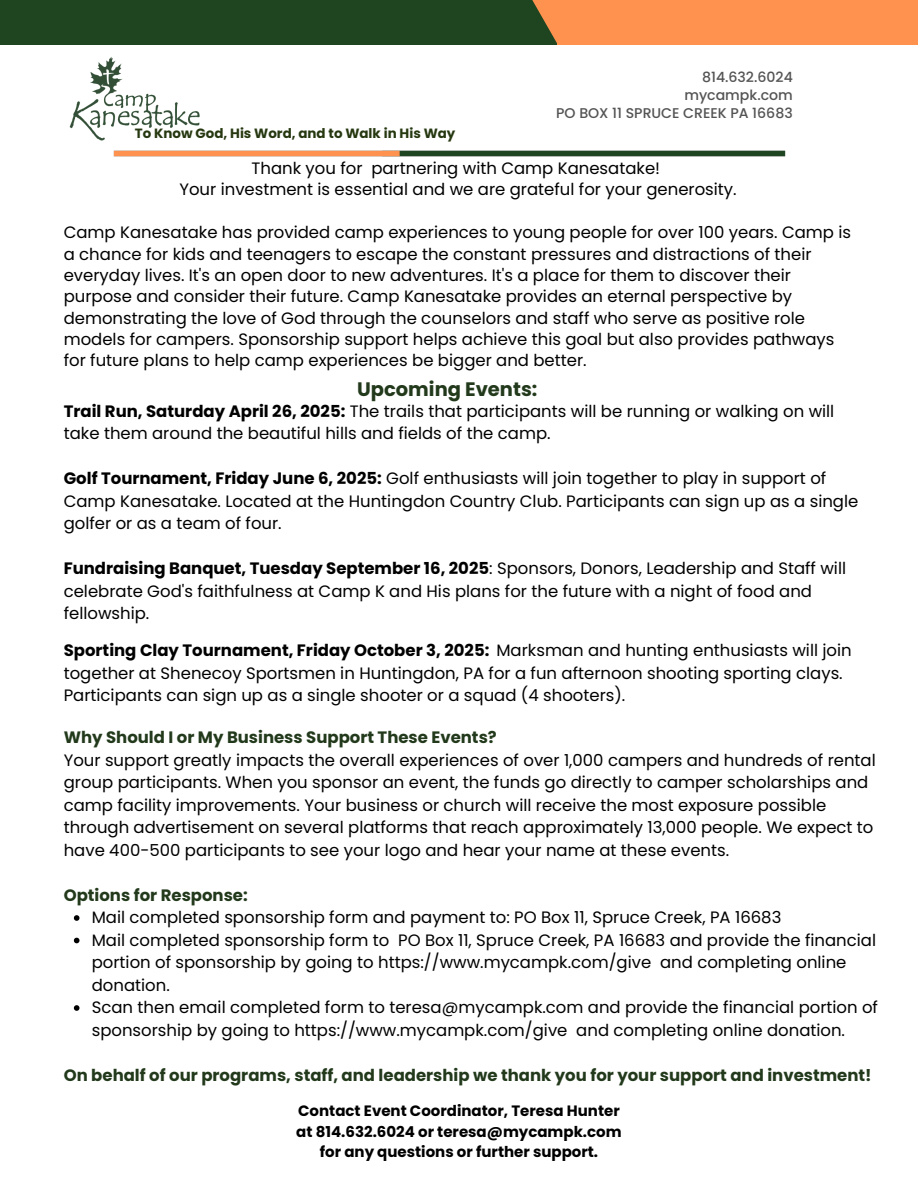
<style>
.page{position:relative;width:918px;height:1188px;background:#fff}
.page>*{position:absolute;margin:0;border:0;box-sizing:border-box;transform-origin:0 0}
.t1{font:700 19.5px "Poppins";color:#223a1b}
.t2{font:16.5px/22.5px "Poppins";color:#000}
.t3{font:700 16.5px "Poppins";color:#223a1b}
.t4{font:700 15px/20.2px "Poppins";color:#000;text-align:center}
.t5{font:500 14.1px "Poppins";color:#545454}
.t6{font:700 13.35px "Poppins";color:#263810}
.s1{font-weight:700}
.s2{font-weight:700;color:#223a1b}
</style>
<div class="page">
<img style="left:113px;top:150px;width:673px;height:7px">
<div style="left:0;top:0;width:811px;height:44px;background:#1c421e"></div>
<div style="left:557px;top:0;width:361px;height:44px;background:#ff914d"></div>
<svg style="left:532px;top:0;width:25px;height:43px"></svg>
<img style="left:69px;top:57px;width:131px;height:84px">
<svg style="left:74px;top:915px;width:5px;height:6px"></svg>
<svg style="left:74px;top:938px;width:5px;height:5px"></svg>
<svg style="left:74px;top:1005px;width:5px;height:6px"></svg>
<h3 class="t6" style="left:135px;top:124px;width:322px">To Know God, His Word, and to Walk in His Way</h3>
<p class="t5" style="left:702px;top:68px;width:92px">814.632.6024</p>
<p class="t5" style="left:684px;top:86px;width:110px">mycampk.com</p>
<p class="t5" style="left:556px;top:104px;width:238px">PO BOX 11 SPRUCE CREEK PA 16683</p>
<p class="t2" style="left:179px;top:158px;width:559px;line-height:21.3px;text-align:center">Thank you for partnering with Camp Kanesatake!<br>Your investment is essential and we are grateful for your generosity.</p>
<p class="t2" style="left:64px;top:222px;width:789px;line-height:21.3px">Camp Kanesatake has provided camp experiences to young people for over 100 years. Camp is a chance for kids and teenagers to escape the constant pressures and distractions of their everyday lives. It's an open door to new adventures. It's a place for them to discover their purpose and consider their future. Camp Kanesatake provides an eternal perspective by demonstrating the love of God through the counselors and staff who serve as positive role models for campers. Sponsorship support helps achieve this goal but also provides pathways for future plans to help camp experiences be bigger and better.</p>
<p class="t2" style="left:64px;top:400px;width:772px"><span class="s1">Trail Run, Saturday April 26, 2025:</span> The trails that participants will be running or walking on will take them around the beautiful hills and fields of the camp.</p>
<h3 class="t2" style="left:64px;top:467px;width:796px"><span class="s1">Golf Tournament, Friday June 6, 2025:</span> Golf enthusiasts will join together to play in support of<br>Camp Kanesatake. Located at the Huntingdon Country Club. Participants can sign up as a single golfer or as a team of four.</h3>
<h3 class="t2" style="left:64px;top:557px;width:784px"><span class="s1">Fundraising Banquet, Tuesday September 16, 2025</span>: Sponsors, Donors, Leadership and Staff will celebrate God's faithfulness at Camp K and His plans for the future with a night of food and fellowship.</h3>
<h1 class="t2" style="left:64px;top:639px;width:790px"><span class="s1">Sporting Clay Tournament, Friday October 3, 2025:</span> Marksman and hunting enthusiasts will join together at Shenecoy Sportsmen in Huntingdon, PA for a fun afternoon shooting sporting clays.<br>Participants can sign up as a single shooter or a squad (4 shooters).</h1>
<h3 class="t1" style="left:357px;top:375px;width:182px">Upcoming Events:</h3>
<h3 class="t2" style="left:64px;top:726px;width:814px"><span class="s2">Why Should I or My Business Support These Events?<br></span>Your support greatly impacts the overall experiences of over 1,000 campers and hundreds of rental group participants. When you sponsor an event, the funds go directly to camper scholarships and camp facility improvements. Your business or church will receive the most exposure possible through advertisement on several platforms that reach approximately 13,000 people. We expect to have 400-500 participants to see your logo and hear your name at these events.</h3>
<h3 class="t3" style="left:64px;top:883px;width:185px">Options for Response:</h3>
<h3 class="t2" style="left:92px;top:906px;width:691px">Mail completed sponsorship form and payment to: PO Box 11, Spruce Creek, PA 16683</h3>
<h2 class="t2" style="left:92px;top:929px;width:786px">Mail completed sponsorship form to PO Box 11, Spruce Creek, PA 16683 and provide the financial portion of sponsorship by going to https://www.mycampk.com/give and completing online</h2>
<p class="t2" style="left:92px;top:974px;width:788px">donation.<br>Scan then email completed form to teresa@mycampk.com and provide the financial portion of sponsorship by going to https://www.mycampk.com/give</p>
<p class="t2" style="left:576px;top:1019px;width:270px">and completing online donation.</p>
<p class="t3" style="left:64px;top:1063px;width:809px">On behalf of our programs, staff, and leadership we thank you for your support and investment!</p>
<p class="t4" style="left:296px;top:1101px;width:327px">Contact Event Coordinator, Teresa Hunter at 814.632.6024 or teresa@mycampk.com for any questions or further support.</p>
</div>
